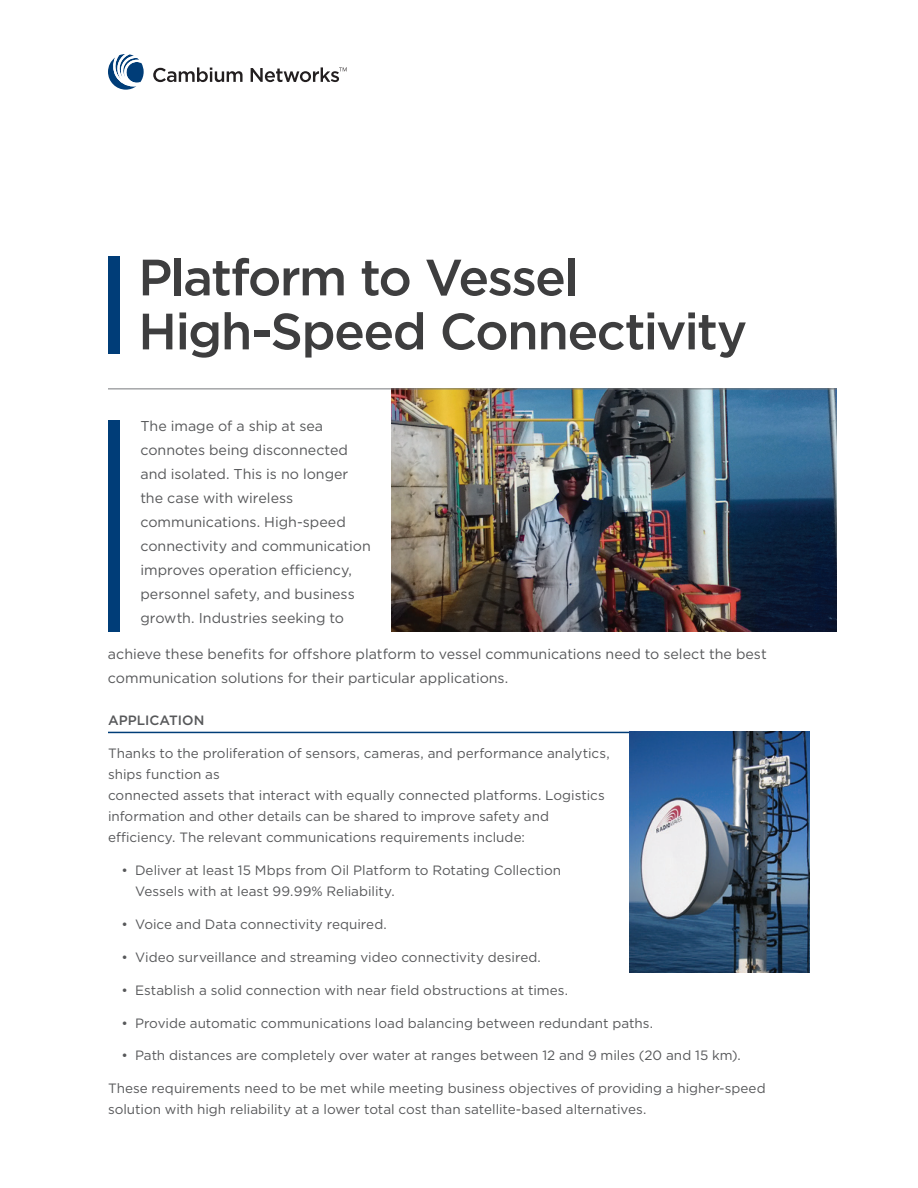
<style>
.page{position:relative;width:918px;height:1188px;background:#fff}
.page>*{position:absolute;margin:0;border:0;box-sizing:border-box;transform-origin:0 0}
.t1{font:500 51px/54px "Gotham";letter-spacing:-.035em;color:#3e3e3f}
.t2{font:14.25px/24px "Gotham";color:#57585a}
.t3{font:13.5px/21px "Gotham";color:#57585a}
.t4{font:500 13.5px "Gotham";letter-spacing:.005em;color:#57585a}
</style>
<div class="page">
<hr style="left:108px;top:732px;width:702px;height:1px;background:#003d78">
<img style="left:392px;top:389px;width:445px;height:243px">
<svg style="left:153px;top:67px;width:90px;height:15px"></svg>
<svg style="left:251px;top:67px;width:96px;height:15px"></svg>
<svg style="left:108px;top:54px;width:36px;height:36px"></svg>
<hr style="left:108px;top:388px;width:729px;height:1px;background:#76787b">
<div style="left:108px;top:420px;width:12px;height:212px;background:#003d78"></div>
<div style="left:108px;top:256px;width:12px;height:98px;background:#003d78"></div>
<img style="left:629px;top:732px;width:181px;height:241px">
<h1 class="t1" style="left:138px;top:250px;width:610px">Platform to Vessel<br>High-Speed Connectivity</h1>
<p class="t2" style="left:140px;top:413px;width:232px">The image of a ship at sea connotes being disconnected and isolated. This is no longer the case with wireless communications. High-speed connectivity and communication improves operation efficiency, personnel safety, and business growth. Industries seeking to</p>
<p class="t2" style="left:108px;top:641px;width:660px">achieve these benefits for offshore platform to vessel communications need to select the best communication solutions for their particular applications.</p>
<p class="t4" style="left:108px;top:712px;width:98px">APPLICATION</p>
<p class="t3" style="left:108px;top:743px;width:503px">Thanks to the proliferation of sensors, cameras, and performance analytics, ships function as<br>connected assets that interact with equally connected platforms. Logistics information and other details can be shared to improve safety and efficiency. The relevant communications requirements include:</p>
<p class="t3" style="left:135px;top:859px;width:428px;text-indent:-14px">• Deliver at least 15 Mbps from Oil Platform to Rotating Collection<br>Vessels with at least 99.99% Reliability.</p>
<p class="t3" style="left:122px;top:913px;width:267px">• Voice and Data connectivity required.</p>
<p class="t3" style="left:122px;top:946px;width:421px">• Video surveillance and streaming video connectivity desired.</p>
<p class="t3" style="left:122px;top:979px;width:448px">• Establish a solid connection with near field obstructions at times.</p>
<p class="t3" style="left:122px;top:1012px;width:533px">• Provide automatic communications load balancing between redundant paths.</p>
<p class="t3" style="left:122px;top:1045px;width:621px">• Path distances are completely over water at ranges between 12 and 9 miles (20 and 15 km).</p>
<p class="t3" style="left:108px;top:1078px;width:659px">These requirements need to be met while meeting business objectives of providing a higher-speed solution with high reliability at a lower total cost than satellite-based alternatives.</p>
</div>
